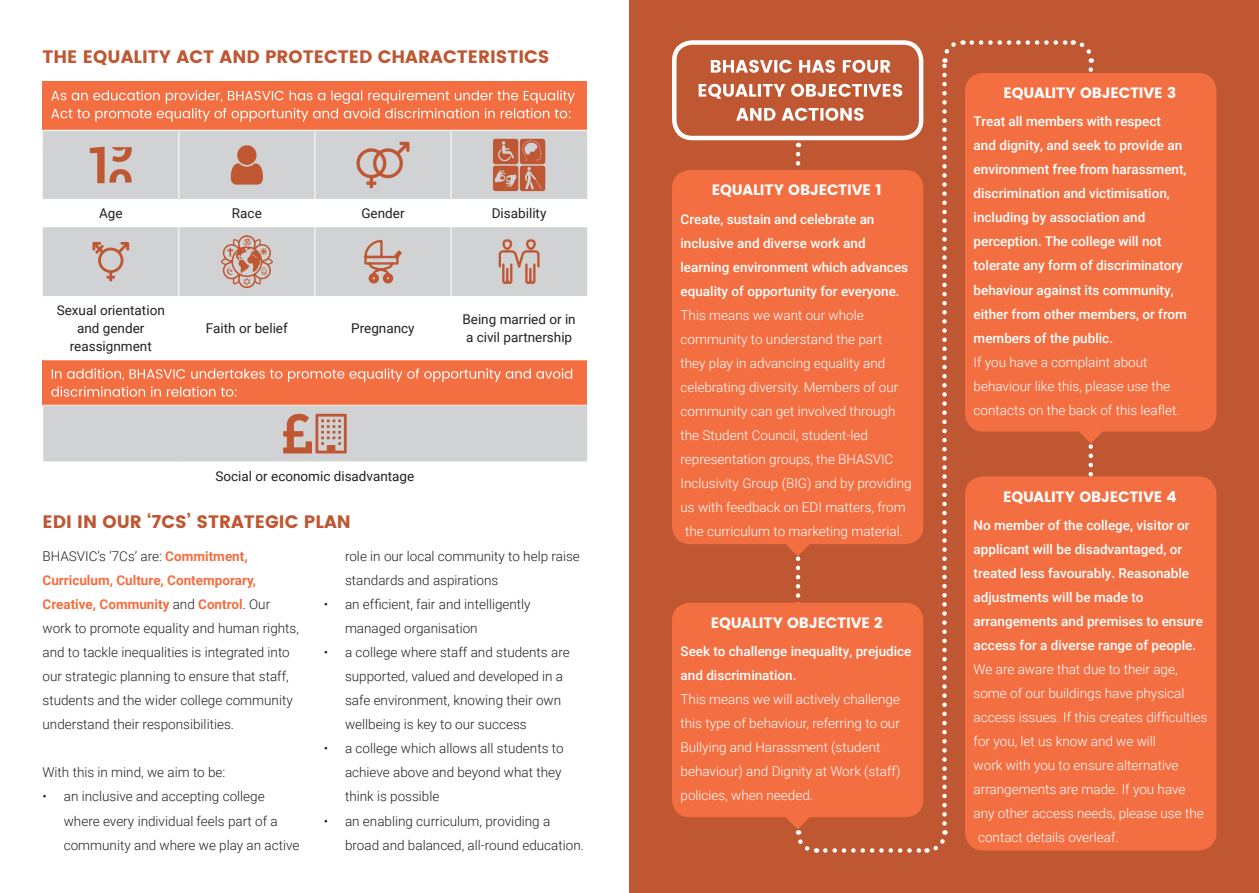
<style>
.page{position:relative;width:1259px;height:893px;background:#fff}
.page>*{position:absolute;margin:0;border:0;box-sizing:border-box;transform-origin:0 0}
.t1{font:18px "Poppins";color:#be5732}
._10pt_dark_red_title{font:15px "Poppins";letter-spacing:-.015em;color:#fff}
.t2{font:300 13.5px/24px "Roboto";color:#fff}
.t3{font:300 13.5px/24px "Roboto";color:#231f20}
.t4{font:500 13.5px/24px "Roboto";color:#fff}
.t5{font:13.5px/18px "Roboto";color:#231f20;text-align:center}
.s1{font-weight:700;color:#f36f42}
</style>
<div class="page">
<div style="left:630px;top:0;width:629px;height:893px;background:#be5732"></div>
<svg style="left:825px;top:830px;width:123px;height:23px"></svg>
<svg style="left:942px;top:40px;width:21px;height:783px"></svg>
<svg style="left:971px;top:40px;width:123px;height:23px"></svg>
<svg style="left:736px;top:108px;width:127px;height:13px"></svg>
<svg style="left:698px;top:84px;width:204px;height:15px"></svg>
<svg style="left:711px;top:60px;width:179px;height:13px"></svg>
<div style="left:672px;top:170px;width:251px;height:374px;background:#f36f42;border-radius:18px"></div>
<svg style="left:785px;top:154px;width:32px;height:699px"></svg>
<div style="left:672px;top:603px;width:251px;height:214px;background:#f36f42;border-radius:18px"></div>
<svg style="left:1078px;top:70px;width:24px;height:406px"></svg>
<div style="left:965px;top:73px;width:251px;height:358px;background:#f36f42;border-radius:18px"></div>
<div style="left:965px;top:476px;width:251px;height:374px;background:#f36f42;border-radius:18px"></div>
<div style="left:43px;top:81px;width:544px;height:49px;background:#f36f42"></div>
<div style="left:43px;top:131px;width:544px;height:68px;background:#d1d2d4"></div>
<svg style="left:43px;top:227px;width:544px;height:235px;fill:#d1d2d4"></svg>
<div style="left:43px;top:360px;width:544px;height:45px;background:#f36f42"></div>
<hr style="left:179px;top:131px;width:1px;height:68px;background:#fff">
<hr style="left:315px;top:131px;width:1px;height:68px;background:#fff">
<hr style="left:179px;top:227px;width:1px;height:69px;background:#fff">
<hr style="left:315px;top:227px;width:1px;height:69px;background:#fff">
<hr style="left:451px;top:227px;width:1px;height:69px;background:#fff">
<hr style="left:179px;top:297px;width:1px;height:62px;background:#fff">
<hr style="left:315px;top:297px;width:1px;height:62px;background:#fff">
<hr style="left:451px;top:297px;width:1px;height:62px;background:#fff">
<hr style="left:43px;top:296px;width:136px;height:1px;background:#fff">
<hr style="left:179px;top:296px;width:136px;height:1px;background:#fff">
<hr style="left:315px;top:296px;width:136px;height:1px;background:#fff">
<hr style="left:451px;top:296px;width:136px;height:1px;background:#fff">
<hr style="left:43px;top:359px;width:136px;height:1px;background:#fff">
<hr style="left:179px;top:359px;width:136px;height:1px;background:#fff">
<hr style="left:315px;top:359px;width:136px;height:1px;background:#fff">
<hr style="left:451px;top:359px;width:136px;height:1px;background:#fff">
<hr style="left:43px;top:405px;width:136px;height:1px;background:#fff">
<hr style="left:179px;top:405px;width:136px;height:1px;background:#fff">
<hr style="left:315px;top:405px;width:136px;height:1px;background:#fff">
<hr style="left:451px;top:405px;width:136px;height:1px;background:#fff">
<hr style="left:451px;top:131px;width:1px;height:68px;background:#fff">
<svg style="left:51px;top:90px;width:524px;height:32px"></svg>
<svg style="left:90px;top:147px;width:42px;height:36px;background:#c89c8d"></svg>
<svg style="left:231px;top:145px;width:32px;height:40px"></svg>
<svg style="left:356px;top:142px;width:53px;height:46px;background:#cbb0a7"></svg>
<svg style="left:493px;top:139px;width:52px;height:52px;background:#c27458"></svg>
<svg style="left:92px;top:242px;width:37px;height:39px"></svg>
<svg style="left:221px;top:235px;width:52px;height:53px;background:#caa79c"></svg>
<svg style="left:363px;top:239px;width:41px;height:46px;background:#cbada4"></svg>
<svg style="left:497px;top:238px;width:44px;height:47px;background:#cbaea5"></svg>
<svg style="left:51px;top:368px;width:521px;height:29px"></svg>
<svg style="left:283px;top:414px;width:64px;height:39px;background:#c89b8b"></svg>
<div style="left:672px;top:40px;width:251px;height:100px;border:4px solid #fff;border-radius:18px"></div>
<p class="t1" style="left:43px;top:46px;width:508px">THE EQUALITY ACT AND PROTECTED CHARACTERISTICS</p>
<p class="t5" style="left:99px;top:204px;width:25px">Age</p>
<p class="t5" style="left:232px;top:204px;width:31px">Race</p>
<p class="t5" style="left:361px;top:204px;width:45px">Gender</p>
<p class="t5" style="left:492px;top:204px;width:56px">Disability</p>
<p class="t5" style="left:57px;top:301px;width:110px">Sexual orientation and gender reassignment</p>
<p class="t5" style="left:206px;top:319px;width:83px">Faith or belief</p>
<p class="t5" style="left:351px;top:319px;width:65px">Pregnancy</p>
<p class="t5" style="left:462px;top:310px;width:115px;text-align:left">Being married or in a civil partnership</p>
<p class="t5" style="left:215px;top:466px;width:200px">Social or economic disadvantage</p>
<p class="t1" style="left:43px;top:511px;width:310px">EDI IN OUR ‘7CS’ STRATEGIC PLAN</p>
<p class="t3" style="left:43px;top:544px;width:258px">BHASVIC’s ‘7Cs’ are: <span class="s1">Commitment, Curriculum, Culture, Contemporary, Creative, Community</span> and <span class="s1">Control</span>. Our work to promote equality and human rights, and to tackle inequalities is integrated into our strategic planning to ensure that staff, students and the wider college community understand their responsibilities.</p>
<p class="t3" style="left:43px;top:760px;width:184px">With this in mind, we aim to be:</p>
<p class="t3" style="left:64px;top:784px;width:237px;text-indent:-21px">• an inclusive and accepting college where every individual feels part of a community and where we play an active</p>
<p class="t3" style="left:345px;top:544px;width:236px">role in our local community to help raise standards and aspirations</p>
<p class="t3" style="left:345px;top:592px;width:187px;text-indent:-21px">• an efficient, fair and intelligently managed organisation</p>
<p class="t3" style="left:345px;top:640px;width:226px;text-indent:-21px">• a college where staff and students are supported, valued and developed in a safe environment, knowing their own wellbeing is key to our success</p>
<p class="t3" style="left:345px;top:736px;width:220px;text-indent:-21px">• a college which allows all students to achieve above and beyond what they think is possible</p>
<p class="t3" style="left:345px;top:808px;width:240px;text-indent:-21px">• an enabling curriculum, providing a broad and balanced, all-round education.</p>
<p class="_10pt_dark_red_title" style="left:712px;top:181px;width:171px">EQUALITY OBJECTIVE 1</p>
<p class="t4" style="left:680px;top:206px;width:229px">Create, sustain and celebrate an inclusive and diverse work and learning environment which advances equality of opportunity for everyone.</p>
<p class="t2" style="left:680px;top:302px;width:185px">This means we want our whole</p>
<p class="t2" style="left:680px;top:326px;width:203px">community to understand the part</p>
<p class="t2" style="left:680px;top:350px;width:206px">they play in advancing equality and</p>
<p class="t2" style="left:680px;top:374px;width:219px">celebrating diversity. Members of our</p>
<p class="t2" style="left:680px;top:398px;width:216px">community can get involved through</p>
<p class="t2" style="left:680px;top:422px;width:189px">the Student Council, student-led</p>
<p class="t2" style="left:680px;top:446px;width:214px">representation groups, the BHASVIC</p>
<p class="t2" style="left:680px;top:470px;width:233px">Inclusivity Group (BIG) and by providing</p>
<p class="t2" style="left:680px;top:494px;width:227px">us with feedback on EDI matters, from</p>
<p class="t2" style="left:685px;top:518px;width:219px">the curriculum to marketing material.</p>
<p class="_10pt_dark_red_title" style="left:711px;top:614px;width:174px">EQUALITY OBJECTIVE 2</p>
<p class="t4" style="left:680px;top:639px;width:232px">Seek to challenge inequality, prejudice and discrimination.</p>
<p class="t2" style="left:680px;top:687px;width:221px">This means we will actively challenge this type of behaviour, referring to our Bullying and Harassment (student behaviour) and Dignity at Work (staff) policies, when needed.</p>
<p class="_10pt_dark_red_title" style="left:1003px;top:84px;width:174px">EQUALITY OBJECTIVE 3</p>
<p class="t4" style="left:973px;top:109px;width:215px">Treat all members with respect<br>and dignity, and seek to provide an environment free from harassment, discrimination and victimisation, including by association and perception. The college will not tolerate any form of discriminatory behaviour against its community, either from other members, or from members of the public.</p>
<p class="t2" style="left:973px;top:349px;width:208px">If you have a complaint about behaviour like this, please use the contacts on the back of this leaflet.</p>
<p class="_10pt_dark_red_title" style="left:1003px;top:488px;width:175px">EQUALITY OBJECTIVE 4</p>
<p class="t4" style="left:973px;top:513px;width:231px">No member of the college, visitor or applicant will be disadvantaged, or treated less favourably. Reasonable adjustments will be made to arrangements and premises to ensure access for a diverse range of people.</p>
<p class="t2" style="left:973px;top:657px;width:206px">We are aware that due to their age,</p>
<p class="t2" style="left:973px;top:681px;width:212px">some of our buildings have physical</p>
<p class="t2" style="left:973px;top:705px;width:235px">access issues. If this creates difficulties</p>
<p class="t2" style="left:973px;top:729px;width:184px">for you, let us know and we will</p>
<p class="t2" style="left:973px;top:753px;width:206px">work with you to ensure alternative</p>
<p class="t2" style="left:973px;top:777px;width:213px">arrangements are made. If you have</p>
<p class="t2" style="left:973px;top:801px;width:232px">any other access needs, please use the</p>
<p class="t2" style="left:978px;top:825px;width:142px">contact details overleaf.</p>
</div>
